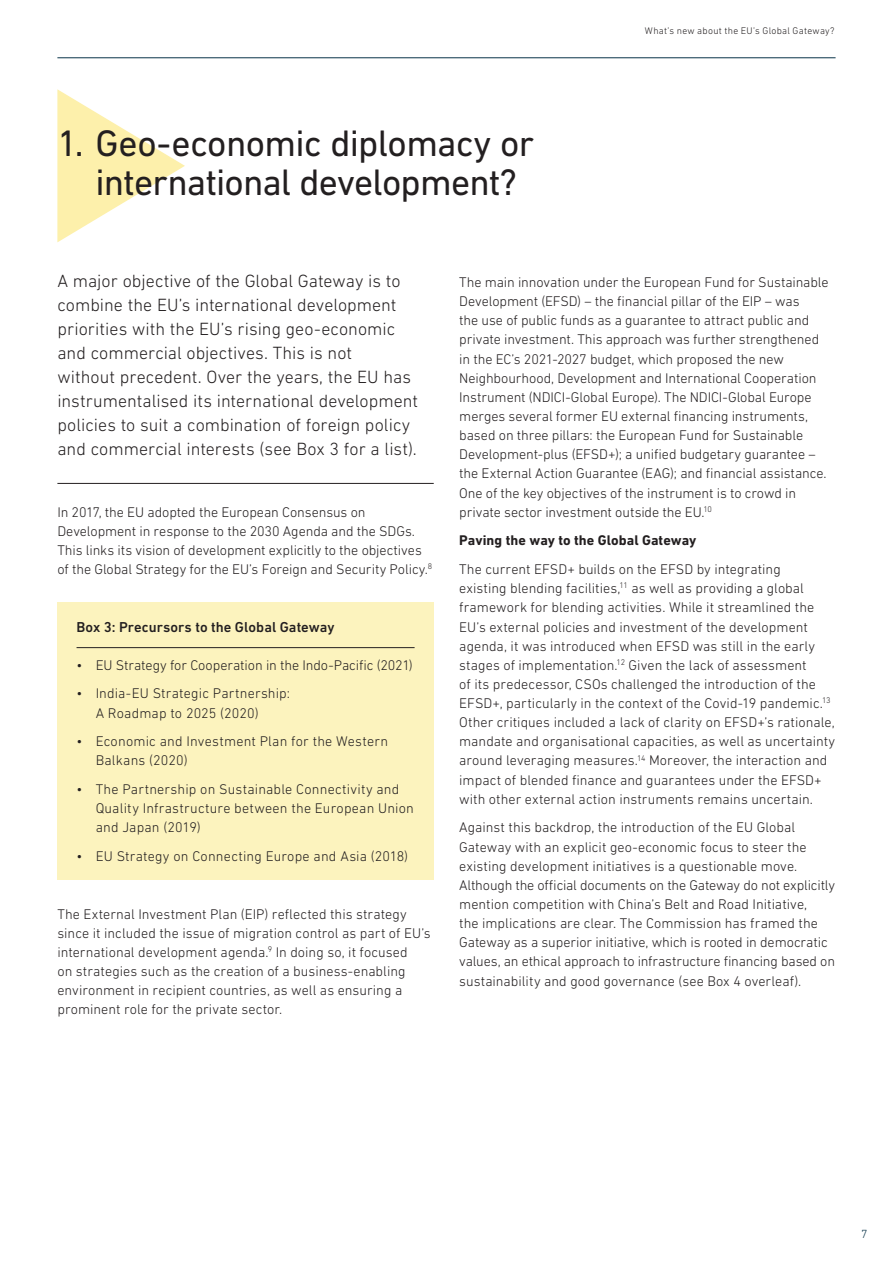
<style>
.page{position:relative;width:893px;height:1263px;background:#fff}
.page>*{position:absolute;margin:0;border:0;box-sizing:border-box;transform-origin:0 0}
.t1{font:37.5px/38.2px "DIN Next LT Pro";letter-spacing:-.02em;color:#231f20;text-align:center}
.t2{font:300 18px/23.9px "DIN Next LT Pro";color:#231f20}
.t3{font:500 14.7px "DIN Next LT Pro";letter-spacing:.005em;color:#231f20}
.t4{font:300 14.25px/19.2px "DIN Next LT Pro";color:#231f20}
.t5{font:700 14.25px "DIN Next LT Pro";letter-spacing:.005em;color:#231f20}
.t6{font:300 12px "DIN Next LT Pro";color:#0a3449}
.t7{font:300 9.75px "DIN Next LT Pro";letter-spacing:.03em;color:#231f20}
</style>
<div class="page">
<hr style="left:57px;top:58px;width:779px;height:1px;background:#0a3449">
<svg style="left:57px;top:89px;width:128px;height:153px"></svg>
<hr style="left:57px;top:483px;width:377px;height:1px;background:#231f20">
<div style="left:57px;top:602px;width:377px;height:278px;background:#fcf3be"></div>
<hr style="left:77px;top:647px;width:338px;height:1px;background:#231f20">
<h1 class="t1" style="left:57px;top:124px;width:478px">1. Geo-economic diplomacy or international development?</h1>
<p class="t7" style="left:645px;top:25px;width:191px">What’s new about the EU’s Global Gateway?</p>
<p class="t2" style="left:57px;top:269px;width:362px">A major objective of the Global Gateway is to combine the EU’s international development priorities with the EU’s rising geo-economic and commercial objectives. This is not<br>without precedent. Over the years, the EU has instrumentalised its international development policies to suit a combination of foreign policy and commercial interests (see Box 3 for a list).</p>
<p class="t4" style="left:57px;top:502px;width:376px">In 2017, the EU adopted the European Consensus on Development in response to the 2030 Agenda and the SDGs.<br>This links its vision of development explicitly to the objectives of the Global Strategy for the EU’s Foreign and Security Policy.<sup>8</sup></p>
<p class="t3" style="left:77px;top:618px;width:260px">Box 3: Precursors to the Global Gateway</p>
<p class="t4" style="left:77px;top:655px;width:338px">• EU Strategy for Cooperation in the Indo-Pacific (2021)</p>
<p class="t4" style="left:96px;top:684px;width:196px;text-indent:-19px">• India-EU Strategic Partnership:<br>A Roadmap to 2025 (2020)</p>
<p class="t4" style="left:96px;top:732px;width:294px;text-indent:-19px">• Economic and Investment Plan for the Western<br>Balkans (2020)</p>
<p class="t4" style="left:96px;top:779px;width:320px;text-indent:-19px">• The Partnership on Sustainable Connectivity and<br>Quality Infrastructure between the European Union and Japan (2019)</p>
<p class="t4" style="left:77px;top:846px;width:333px">• EU Strategy on Connecting Europe and Asia (2018)</p>
<p class="t4" style="left:57px;top:904px;width:375px">The External Investment Plan (EIP) reflected this strategy since it included the issue of migration control as part of EU’s international development agenda.<sup>9</sup> In doing so, it focused<br>on strategies such as the creation of a business-enabling environment in recipient countries, as well as ensuring a prominent role for the private sector.</p>
<p class="t4" style="left:459px;top:272px;width:371px">The main innovation under the European Fund for Sustainable Development (EFSD) – the financial pillar of the EIP – was<br>the use of public funds as a guarantee to attract public and private investment. This approach was further strengthened in the EC’s 2021-2027 budget, which proposed the new Neighbourhood, Development and International Cooperation Instrument (NDICI-Global Europe). The NDICI-Global Europe merges several former EU external financing instruments, based on three pillars: the European Fund for Sustainable Development-plus (EFSD+); a unified budgetary guarantee – the External Action Guarantee (EAG); and financial assistance.<br>One of the key objectives of the instrument is to crowd in private sector investment outside the EU.<sup>10</sup></p>
<p class="t5" style="left:459px;top:532px;width:239px">Paving the way to the Global Gateway</p>
<p class="t4" style="left:459px;top:559px;width:377px">The current EFSD+ builds on the EFSD by integrating<br>existing blending facilities,<sup>11</sup> as well as providing a global framework for blending activities. While it streamlined the EU’s external policies and investment of the development agenda, it was introduced when EFSD was still in the early stages of implementation.<sup>12</sup> Given the lack of assessment<br>of its predecessor, CSOs challenged the introduction of the EFSD+, particularly in the context of the Covid-19 pandemic.<sup>13<br></sup>Other critiques included a lack of clarity on EFSD+’s rationale, mandate and organisational capacities, as well as uncertainty around leveraging measures.<sup>14</sup> Moreover, the interaction and impact of blended finance and guarantees under the EFSD+ with other external action instruments remains uncertain.</p>
<p class="t4" style="left:459px;top:818px;width:377px">Against this backdrop, the introduction of the EU Global Gateway with an explicit geo-economic focus to steer the existing development initiatives is a questionable move.<br>Although the official documents on the Gateway do not explicitly mention competition with China’s Belt and Road Initiative,<br>the implications are clear. The Commission has framed the Gateway as a superior initiative, which is rooted in democratic values, an ethical approach to infrastructure financing based on sustainability and good governance (see Box 4 overleaf).</p>
<p class="t6" style="left:861px;top:1227px;width:8px">7</p>
</div>
